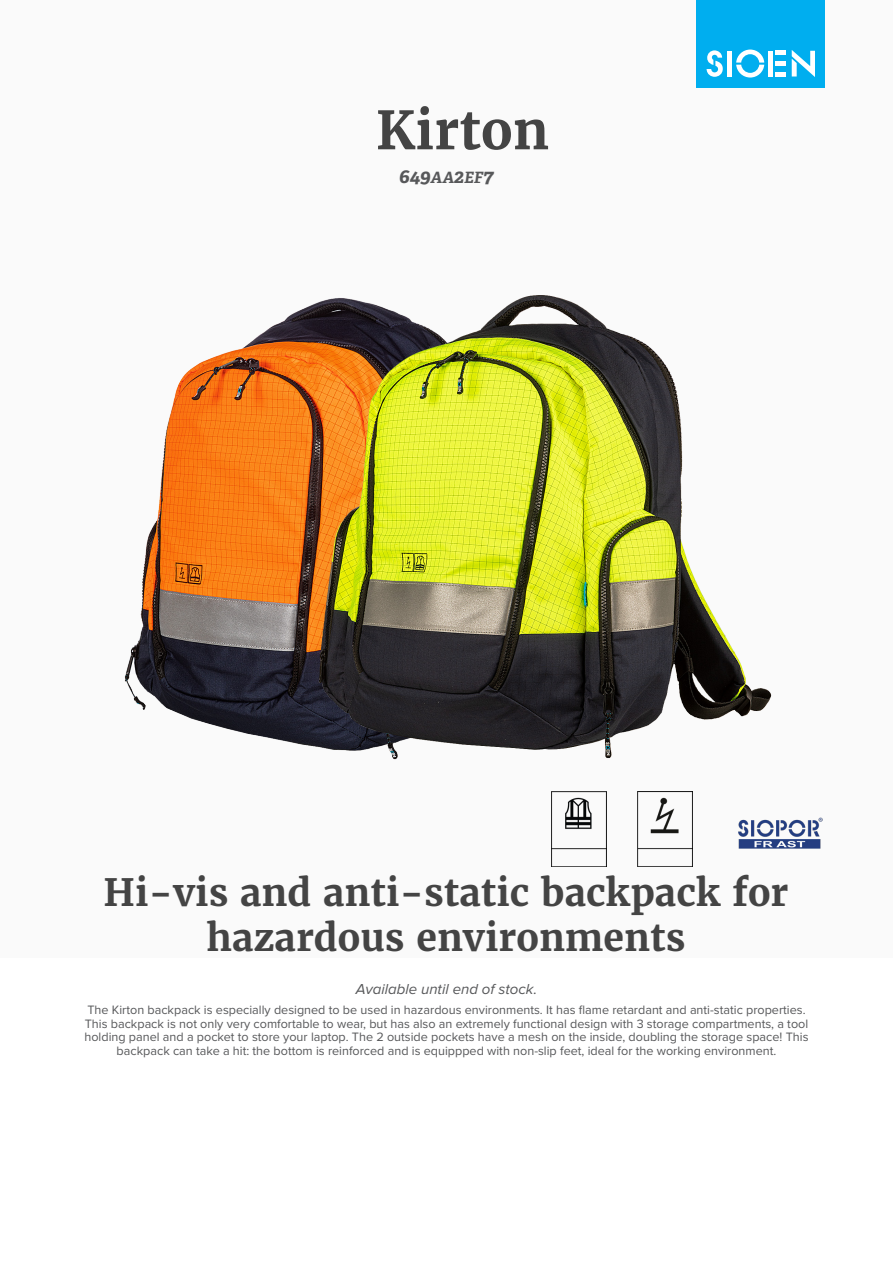
<style>
.page{position:relative;width:893px;height:1263px;background:#fff}
.page>*{position:absolute;margin:0;border:0;box-sizing:border-box;transform-origin:0 0}
.product_name{font:700 52.5px "Merriweather";color:#444}
.product_h2{font:700 37.5px/45px "Merriweather";color:#444;text-align:center}
.product_ref{font:italic 700 19.5px "Adelle";color:#57585a}
.product_description{font:italic 15px "Proxima Nova";color:#57585a}
.product_description-2{font:12.6px/13.6px "Proxima Nova";color:#57585a;text-align:center}
.s1{font-size:15.6px}
</style>
<div class="page">
<div style="left:0;top:0;width:893px;height:957px;background:#fafafa"></div>
<div style="left:697px;top:0;width:128px;height:88px;background:#00aeef"></div>
<svg style="left:707px;top:50px;width:16px;height:27px"></svg>
<svg style="left:736px;top:50px;width:28px;height:28px"></svg>
<div style="left:727px;top:51px;width:5px;height:26px;background:#fff"></div>
<div style="left:768px;top:51px;width:5px;height:26px;background:#fff"></div>
<div style="left:775px;top:72px;width:11px;height:5px;background:#fff"></div>
<div style="left:775px;top:61px;width:11px;height:5px;background:#fff"></div>
<hr style="left:775px;top:51px;width:11px;height:4px;background:#fff">
<svg style="left:792px;top:50px;width:23px;height:27px"></svg>
<img style="left:783px;top:817px;width:40px;height:32px">
<img style="left:125px;top:311px;width:173px;height:433px">
<img style="left:298px;top:295px;width:485px;height:572px">
<p class="product_name" style="left:376px;top:97px;width:175px">Kirton</p>
<p class="product_ref" style="left:399px;top:164px;width:96px">649<span class="s1">AA</span>2<span class="s1">EF</span>7</p>
<p class="product_h2" style="left:103px;top:869px;width:687px">Hi-vis and anti-static backpack for hazardous environments</p>
<p class="product_description" style="left:356px;top:980px;width:183px">Available until end of stock.</p>
<p class="product_description-2" style="left:84px;top:1002px;width:726px">The Kirton backpack is especially designed to be used in hazardous environments. It has flame retardant and anti-static properties.<br>This backpack is not only very comfortable to wear, but has also an extremely functional design with 3 storage compartments, a tool holding panel and a pocket to store your laptop. The 2 outside pockets have a mesh on the inside, doubling the storage space! This backpack can take a hit: the bottom is reinforced and is equippped with non-slip feet, ideal for the working environment.</p>
</div>
